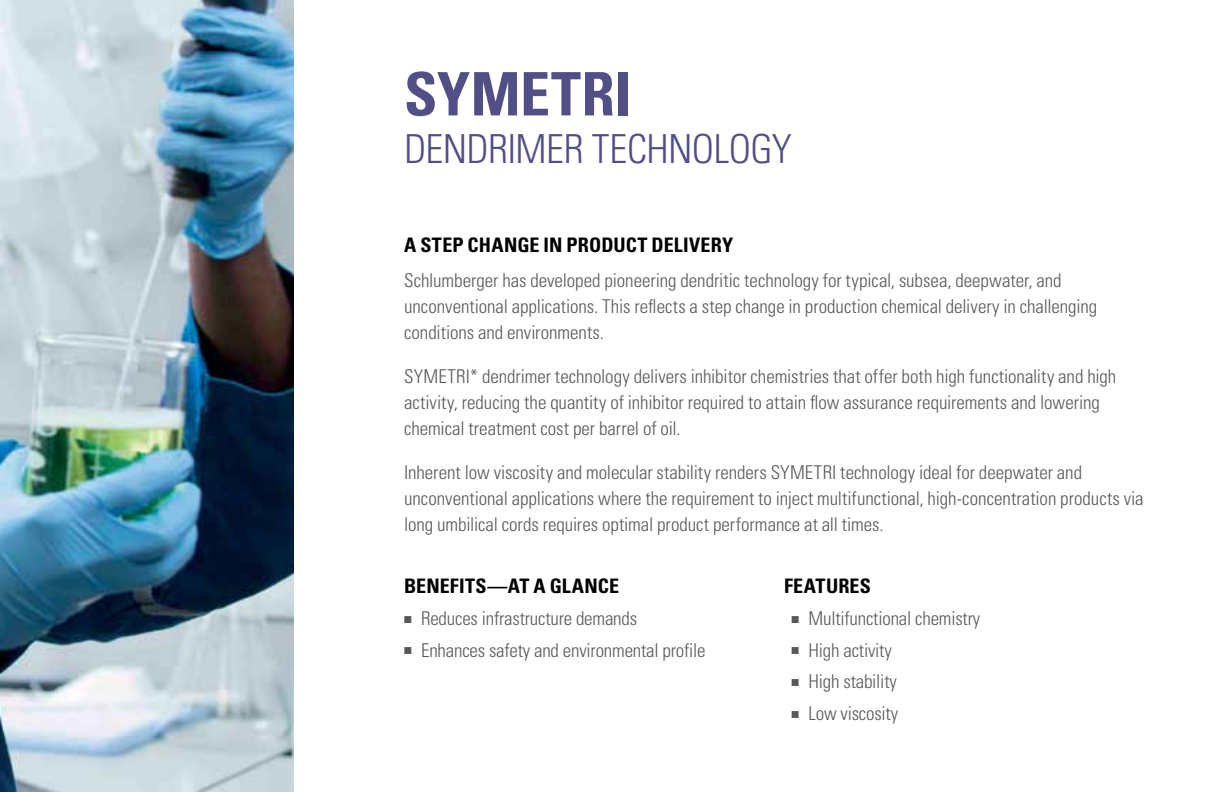
<style>
.page{position:relative;width:1224px;height:792px;background:#fff}
.page>*{position:absolute;margin:0;border:0;box-sizing:border-box;transform-origin:0 0}
.t1{font:700 condensed 60px "Univers LT Std";color:#524e86}
.t2{font:300 condensed 40px "Univers LT Std";letter-spacing:-.015em;color:#524e86}
.t3{font:700 condensed 20px "Univers LT Std";letter-spacing:.005em;color:#000}
.t4{font:300 condensed 19px/26px "Univers LT Std";letter-spacing:-.005em;color:#58595b}
</style>
<div class="page">
<img style="left:0;top:0;width:293px;height:792px">
<h1 class="t1" style="left:404px;top:57px;width:228px">SYMETRI</h1>
<h2 class="t2" style="left:404px;top:125px;width:389px">DENDRIMER TECHNOLOGY</h2>
<p class="t3" style="left:404px;top:233px;width:331px">A STEP CHANGE IN PRODUCT DELIVERY</p>
<p class="t4" style="left:404px;top:268px;width:695px">Schlumberger has developed pioneering dendritic technology for typical, subsea, deepwater, and unconventional applications. This reflects a step change in production chemical delivery in challenging conditions and environments.</p>
<p class="t4" style="left:404px;top:364px;width:714px">SYMETRI* dendrimer technology delivers inhibitor chemistries that offer both high functionality and high activity, reducing the quantity of inhibitor required to attain flow assurance requirements and lowering chemical treatment cost per barrel of oil.</p>
<p class="t4" style="left:404px;top:460px;width:741px">Inherent low viscosity and molecular stability renders SYMETRI technology ideal for deepwater and unconventional applications where the requirement to inject multifunctional, high-concentration products via long umbilical cords requires optimal product performance at all times.</p>
<p class="t3" style="left:404px;top:574px;width:216px">BENEFITS—AT A GLANCE</p>
<p class="t3" style="left:784px;top:574px;width:88px">FEATURES</p>
<p class="t4" style="left:404px;top:605px;width:235px">■ Reduces infrastructure demands</p>
<p class="t4" style="left:404px;top:637px;width:303px">■ Enhances safety and environmental profile</p>
<p class="t4" style="left:792px;top:605px;width:190px">■ Multifunctional chemistry</p>
<p class="t4" style="left:792px;top:637px;width:102px">■ High activity</p>
<p class="t4" style="left:792px;top:669px;width:107px">■ High stability</p>
<p class="t4" style="left:792px;top:700px;width:108px">■ Low viscosity</p>
</div>
